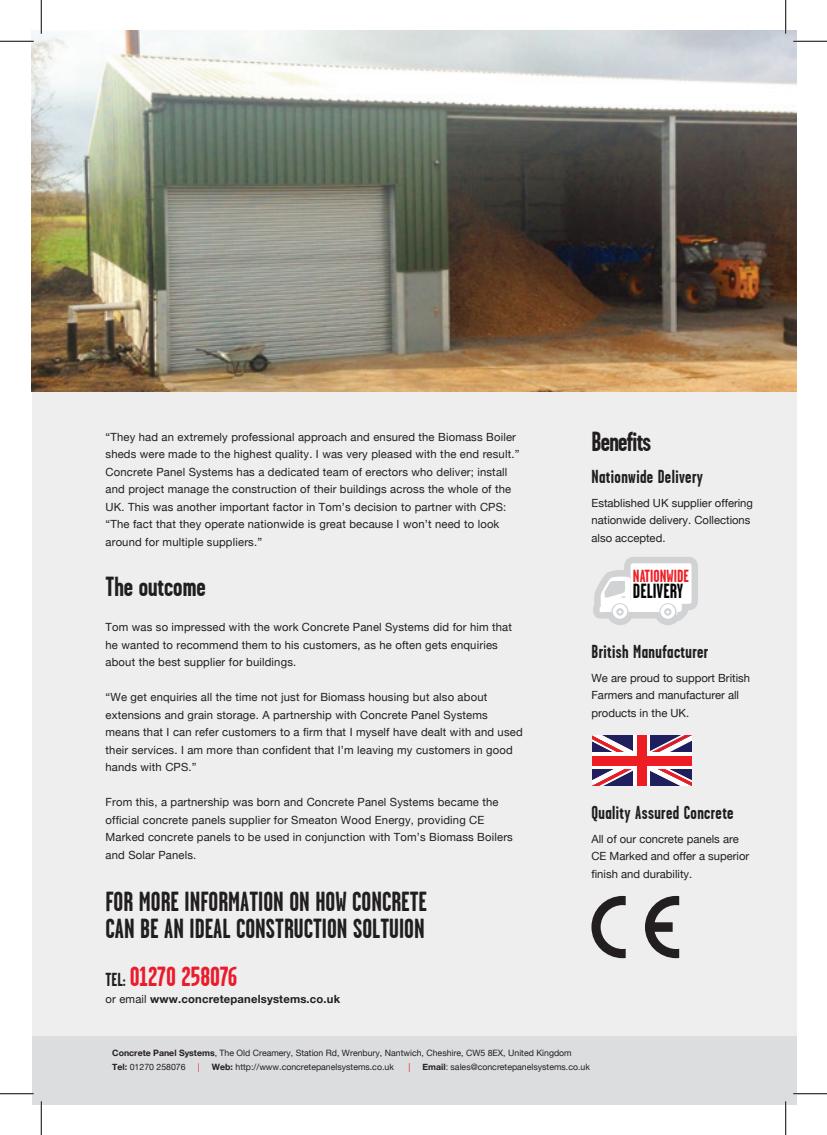
<style>
.page{position:relative;width:827px;height:1135px;background:#fff}
.page>*{position:absolute;margin:0;border:0;box-sizing:border-box;transform-origin:0 0}
.t1{font:700 27.5px/27.5px "Garage Gothic";color:#211e1e}
.t2{font:700 27.5px "Garage Gothic";color:#ea1c2c}
.t3{font:700 27.5px "Garage Gothic";letter-spacing:-.025em;color:#211e1e}
.t4{font:700 20.38px "Garage Gothic";color:#040503}
.t5{font:700 18.75px "Garage Gothic";letter-spacing:.02em;color:#211e1e}
.t6{font:700 17.5px "Garage Gothic";color:#ee1d23}
.t7{font:11.25px/17.5px "Helvetica Neue";letter-spacing:.015em;color:#211e1e}
.t8{font:700 11.25px "Helvetica Neue";letter-spacing:.015em;color:#211e1e}
.t9{font:8.75px/13.8px "Helvetica Neue";color:#231f20}
.t10{font:8.75px "Helvetica Neue";color:#ea1c2c}
.s1{font-size:18.75px;color:#211e1e}
.s2{font-weight:400}
.s3{font-weight:700}
</style>
<div class="page">
<div style="left:32px;top:31px;width:764px;height:1073px;background:#eeeeef"></div>
<div style="left:32px;top:1036px;width:764px;height:68px;background:#dcdddf"></div>
<svg style="left:593px;top:557px;width:105px;height:68px"></svg>
<svg style="left:592px;top:736px;width:41px;height:50px"></svg>
<svg style="left:650px;top:736px;width:41px;height:50px"></svg>
<svg style="left:633px;top:736px;width:17px;height:50px"></svg>
<div style="left:592px;top:752px;width:99px;height:17px;background:#fff"></div>
<div style="left:637px;top:736px;width:9px;height:50px;background:#ee1d23"></div>
<div style="left:592px;top:756px;width:99px;height:10px;background:#ee1d23"></div>
<svg style="left:591px;top:896px;width:34px;height:62px"></svg>
<svg style="left:645px;top:896px;width:34px;height:62px"></svg>
<img style="left:32px;top:31px;width:764px;height:361px">
<hr style="left:0;top:40px;width:34px;height:2px;background:#fff">
<hr style="left:793px;top:40px;width:34px;height:2px;background:#fff">
<hr style="left:40px;top:0;width:2px;height:34px;background:#fff">
<hr style="left:40px;top:1101px;width:2px;height:34px;background:#fff">
<hr style="left:0;top:41px;width:34px;height:1px;background:#000">
<hr style="left:793px;top:41px;width:34px;height:1px;background:#000">
<hr style="left:0;top:1093px;width:34px;height:1px;background:#000">
<hr style="left:793px;top:1093px;width:34px;height:1px;background:#000">
<hr style="left:41px;top:0;width:1px;height:34px;background:#000">
<hr style="left:41px;top:1101px;width:1px;height:34px;background:#000">
<hr style="left:785px;top:0;width:1px;height:34px;background:#000">
<hr style="left:785px;top:1101px;width:1px;height:34px;background:#000">
<p class="t7" style="left:106px;top:428px;width:415px">“They had an extremely professional approach and ensured the Biomass Boiler sheds were made to the highest quality. I was very pleased with the end result.” Concrete Panel Systems has a dedicated team of erectors who deliver; install and project manage the construction of their buildings across the whole of the UK. This was another important factor in Tom’s decision to partner with CPS: “The fact that they operate nationwide is great because I won’t need to look around for multiple suppliers.”</p>
<h1 class="t1" style="left:106px;top:573px;width:102px">The outcome</h1>
<p class="t7" style="left:106px;top:619px;width:408px">Tom was so impressed with the work Concrete Panel Systems did for him that he wanted to recommend them to his customers, as he often gets enquiries about the best supplier for buildings.</p>
<p class="t7" style="left:106px;top:689px;width:418px">“We get enquiries all the time not just for Biomass housing but also about extensions and grain storage. A partnership with Concrete Panel Systems means that I can refer customers to a firm that I myself have dealt with and used their services. I am more than confident that I’m leaving my customers in good hands with CPS.”</p>
<p class="t7" style="left:106px;top:794px;width:409px">From this, a partnership was born and Concrete Panel Systems became the official concrete panels supplier for Smeaton Wood Energy, providing CE Marked concrete panels to be used in conjunction with Tom’s Biomass Boilers and Solar Panels.</p>
<h1 class="t1" style="left:106px;top:888px;width:323px">FOR MORE INFORMATION ON HOW CONCRETE<br>CAN BE AN IDEAL CONSTRUCTION SOLTUION</h1>
<h1 class="t2" style="left:106px;top:961px;width:133px"><span class="s1">TEL:</span> 01270 258076</h1>
<p class="t8" style="left:106px;top:990px;width:236px"><span class="s2">or email</span> www.concretepanelsystems.co.uk</p>
<h1 class="t3" style="left:591px;top:427px;width:61px">Benefits</h1>
<h3 class="t5" style="left:591px;top:466px;width:113px">Nationwide Delivery</h3>
<p class="t7" style="left:591px;top:494px;width:163px">Established UK supplier offering nationwide delivery. Collections also accepted.</p>
<h3 class="t6" style="left:633px;top:566px;width:57px">NATIONWIDE</h3>
<h2 class="t4" style="left:633px;top:580px;width:52px">DELIVERY</h2>
<h3 class="t5" style="left:591px;top:641px;width:118px">British Manufacturer</h3>
<p class="t7" style="left:591px;top:669px;width:160px">We are proud to support British<br>Farmers and manufacturer all products in the UK.</p>
<h3 class="t5" style="left:591px;top:802px;width:144px">Quality Assured Concrete</h3>
<p class="t7" style="left:591px;top:831px;width:159px">All of our concrete panels are<br>CE Marked and offer a superior finish and durability.</p>
<p class="t9" style="left:112px;top:1047px;width:461px"><span class="s3">Concrete Panel Systems</span>, The Old Creamery, Station Rd, Wrenbury, Nantwich, Cheshire, CW5 8EX, United Kingdom<br><span class="s3">Tel:</span> 01270 258076</p>
<p class="t10" style="left:198px;top:1061px;width:3px">|</p>
<p class="t9" style="left:212px;top:1060px;width:183px"><span class="s3">Web:</span> http://www.concretepanelsystems.co.uk</p>
<p class="t10" style="left:408px;top:1061px;width:3px">|</p>
<p class="t9" style="left:422px;top:1060px;width:169px"><span class="s3">Email</span>: sales@concretepanelsystems.co.uk</p>
</div>
